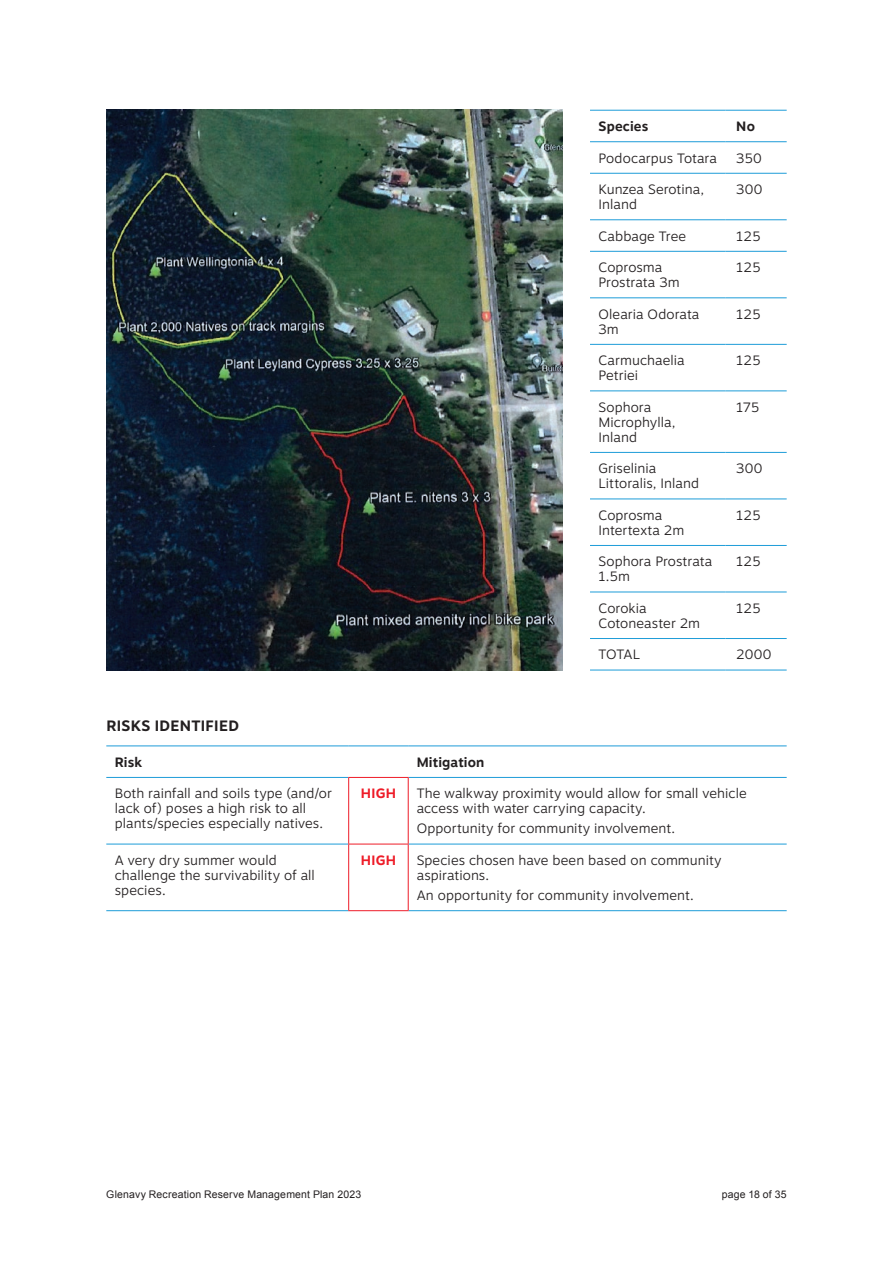
<style>
.page{position:relative;width:893px;height:1263px;background:#fff}
.page>*{position:absolute;margin:0;border:0;box-sizing:border-box;transform-origin:0 0}
.t1{font:700 15px "Motiva Sans";letter-spacing:.025em;color:#231f20}
.t2{font:300 13.5px/15px "Motiva Sans";letter-spacing:.005em;color:#231f20}
.t3{font:700 13.5px "Motiva Sans";letter-spacing:.01em;color:#231f20}
.t4{font:700 13.5px "Motiva Sans";letter-spacing:.02em;color:#ee1c28}
.t5{font:10.5px "Arial";letter-spacing:.015em;color:#231f20}
</style>
<div class="page">
<hr style="left:590px;top:141px;width:136px;height:1px;background:#1d9cd8">
<hr style="left:726px;top:141px;width:61px;height:1px;background:#1d9cd8">
<hr style="left:590px;top:173px;width:136px;height:1px;background:#1d9cd8">
<hr style="left:726px;top:173px;width:61px;height:1px;background:#1d9cd8">
<hr style="left:590px;top:219px;width:136px;height:1px;background:#1d9cd8">
<hr style="left:726px;top:219px;width:61px;height:1px;background:#1d9cd8">
<hr style="left:590px;top:251px;width:136px;height:1px;background:#1d9cd8">
<hr style="left:726px;top:251px;width:61px;height:1px;background:#1d9cd8">
<hr style="left:590px;top:297px;width:136px;height:1px;background:#1d9cd8">
<hr style="left:726px;top:297px;width:61px;height:1px;background:#1d9cd8">
<hr style="left:590px;top:344px;width:136px;height:1px;background:#1d9cd8">
<hr style="left:726px;top:344px;width:61px;height:1px;background:#1d9cd8">
<hr style="left:590px;top:390px;width:136px;height:1px;background:#1d9cd8">
<hr style="left:726px;top:390px;width:61px;height:1px;background:#1d9cd8">
<hr style="left:590px;top:452px;width:136px;height:1px;background:#1d9cd8">
<hr style="left:726px;top:452px;width:61px;height:1px;background:#1d9cd8">
<hr style="left:590px;top:499px;width:136px;height:1px;background:#1d9cd8">
<hr style="left:726px;top:499px;width:61px;height:1px;background:#1d9cd8">
<hr style="left:590px;top:545px;width:136px;height:1px;background:#1d9cd8">
<hr style="left:726px;top:545px;width:61px;height:1px;background:#1d9cd8">
<hr style="left:590px;top:592px;width:136px;height:1px;background:#1d9cd8">
<hr style="left:726px;top:592px;width:61px;height:1px;background:#1d9cd8">
<hr style="left:590px;top:638px;width:136px;height:1px;background:#1d9cd8">
<hr style="left:726px;top:638px;width:61px;height:1px;background:#1d9cd8">
<hr style="left:590px;top:110px;width:136px;height:1px;background:#1d9cd8">
<hr style="left:726px;top:110px;width:61px;height:1px;background:#1d9cd8">
<hr style="left:590px;top:670px;width:136px;height:1px;background:#1d9cd8">
<hr style="left:726px;top:670px;width:61px;height:1px;background:#1d9cd8">
<img style="left:106px;top:110px;width:456px;height:560px">
<hr style="left:409px;top:777px;width:378px;height:1px;background:#1d9cd8">
<hr style="left:106px;top:844px;width:242px;height:1px;background:#1d9cd8">
<hr style="left:409px;top:844px;width:378px;height:1px;background:#1d9cd8">
<hr style="left:408px;top:745px;width:379px;height:1px;background:#1d9cd8">
<hr style="left:106px;top:910px;width:242px;height:1px;background:#1d9cd8">
<hr style="left:409px;top:910px;width:378px;height:1px;background:#1d9cd8">
<hr style="left:106px;top:745px;width:243px;height:1px;background:#1d9cd8">
<hr style="left:349px;top:745px;width:59px;height:1px;background:#1d9cd8">
<hr style="left:106px;top:777px;width:242px;height:1px;background:#1d9cd8">
<hr style="left:348px;top:777px;width:61px;height:1px;background:#ee1c28">
<hr style="left:348px;top:778px;width:1px;height:66px;background:#ee1c28">
<hr style="left:408px;top:778px;width:1px;height:66px;background:#ee1c28">
<hr style="left:348px;top:844px;width:61px;height:1px;background:#ee1c28">
<hr style="left:348px;top:844px;width:1px;height:66px;background:#ee1c28">
<hr style="left:408px;top:844px;width:1px;height:66px;background:#ee1c28">
<hr style="left:348px;top:910px;width:61px;height:1px;background:#ee1c28">
<p class="t3" style="left:598px;top:116px;width:51px">Species</p>
<p class="t3" style="left:736px;top:116px;width:20px">No</p>
<p class="t2" style="left:598px;top:150px;width:120px">Podocarpus Totara</p>
<p class="t2" style="left:736px;top:150px;width:27px">350</p>
<p class="t2" style="left:598px;top:182px;width:107px">Kunzea Serotina,<br>Inland</p>
<p class="t2" style="left:736px;top:182px;width:28px">300</p>
<p class="t2" style="left:598px;top:228px;width:89px">Cabbage Tree</p>
<p class="t2" style="left:736px;top:228px;width:26px">125</p>
<p class="t2" style="left:598px;top:260px;width:83px">Coprosma<br>Prostrata 3m</p>
<p class="t2" style="left:736px;top:260px;width:26px">125</p>
<p class="t2" style="left:598px;top:306px;width:102px">Olearia Odorata<br>3m</p>
<p class="t2" style="left:736px;top:306px;width:26px">125</p>
<p class="t2" style="left:598px;top:353px;width:88px">Carmuchaelia<br>Petriei</p>
<p class="t2" style="left:736px;top:353px;width:26px">125</p>
<p class="t2" style="left:598px;top:399px;width:78px">Sophora<br>Microphylla,<br>Inland</p>
<p class="t2" style="left:736px;top:399px;width:25px">175</p>
<p class="t2" style="left:598px;top:461px;width:102px">Griselinia<br>Littoralis, Inland</p>
<p class="t2" style="left:736px;top:461px;width:28px">300</p>
<p class="t2" style="left:598px;top:507px;width:87px">Coprosma<br>Intertexta 2m</p>
<p class="t2" style="left:736px;top:507px;width:26px">125</p>
<p class="t2" style="left:598px;top:554px;width:115px">Sophora Prostrata<br>1.5m</p>
<p class="t2" style="left:736px;top:554px;width:26px">125</p>
<p class="t2" style="left:598px;top:600px;width:103px">Corokia<br>Cotoneaster 2m</p>
<p class="t2" style="left:736px;top:600px;width:26px">125</p>
<p class="t2" style="left:598px;top:647px;width:43px">TOTAL</p>
<p class="t2" style="left:736px;top:647px;width:37px">2000</p>
<p class="t1" style="left:106px;top:715px;width:134px">RISKS IDENTIFIED</p>
<p class="t3" style="left:115px;top:752px;width:29px">Risk</p>
<p class="t3" style="left:417px;top:752px;width:69px">Mitigation</p>
<p class="t2" style="left:115px;top:786px;width:219px">Both rainfall and soils type (and/or lack of) poses a high risk to all plants/species especially natives.</p>
<p class="t4" style="left:361px;top:784px;width:37px">HIGH</p>
<p class="t2" style="left:417px;top:786px;width:332px">The walkway proximity would allow for small vehicle access with water carrying capacity.</p>
<p class="t2" style="left:417px;top:821px;width:260px">Opportunity for community involvement.</p>
<p class="t2" style="left:115px;top:852px;width:202px">A very dry summer would challenge the survivability of all species.</p>
<p class="t4" style="left:361px;top:850px;width:37px">HIGH</p>
<p class="t2" style="left:417px;top:852px;width:306px">Species chosen have been based on community aspirations.</p>
<p class="t2" style="left:417px;top:887px;width:279px">An opportunity for community involvement.</p>
<p class="t5" style="left:106px;top:1188px;width:256px">Glenavy Recreation Reserve Management Plan 2023</p>
<p class="t5" style="left:722px;top:1188px;width:66px">page 18 of 35</p>
</div>
